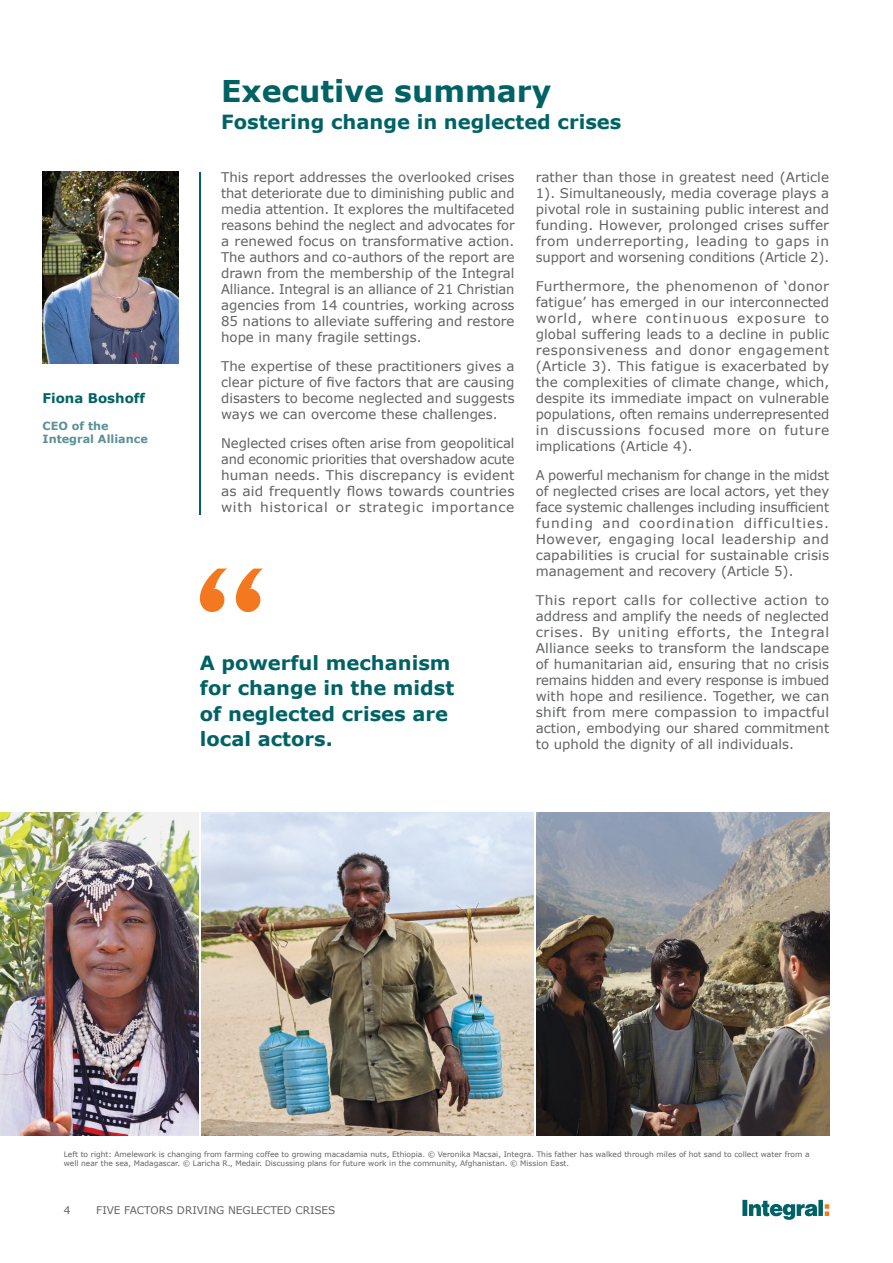
<style>
.page{position:relative;width:893px;height:1263px;background:#fff}
.page>*{position:absolute;margin:0;border:0;box-sizing:border-box;transform-origin:0 0}
.t1{font:700 30px "Verdana";color:#006265}
.t2{font:700 19.5px/25.5px "Verdana";color:#006265}
.t3{font:13.35px/16px "Verdana";color:#616264;text-align:justify}
.t4{font:700 13.35px "Verdana";color:#006265}
.t5{font:700 11.25px/13.5px "Verdana";color:#5b9196}
.t6{font:10.5px "Verdana";color:#616264}
.t7{font:7.5px/9px "Verdana";color:#616264}
</style>
<div class="page">
<svg style="left:742px;top:1200px;width:87px;height:20px"></svg>
<svg style="left:200px;top:569px;width:63px;height:43px"></svg>
<img style="left:43px;top:172px;width:136px;height:191px">
<img style="left:0;top:812px;width:534px;height:324px">
<img style="left:536px;top:812px;width:293px;height:324px">
<hr style="left:200px;top:172px;width:1px;height:343px;background:#006265">
<hr style="left:200px;top:812px;width:1px;height:324px;background:#fff">
<p class="t4" style="left:43px;top:390px;width:104px">Fiona Boshoff</p>
<p class="t5" style="left:43px;top:419px;width:107px">CEO of the<br>Integral Alliance</p>
<h1 class="t1" style="left:221px;top:71px;width:332px">Executive summary</h1>
<h2 class="t2" style="left:221px;top:110px;width:402px">Fostering change in neglected crises</h2>
<p class="t3" style="left:221px;top:169px;width:295px">This report addresses the overlooked crises that deteriorate due to diminishing public and media attention. It explores the multifaceted reasons behind the neglect and advocates for a renewed focus on transformative action.<br>The authors and co-authors of the report are drawn from the membership of the Integral Alliance. Integral is an alliance of 21 Christian agencies from 14 countries, working across 85 nations to alleviate suffering and restore hope in many fragile settings.</p>
<p class="t3" style="left:221px;top:358px;width:295px">The expertise of these practitioners gives a clear picture of five factors that are causing disasters to become neglected and suggests ways we can overcome these challenges.</p>
<p class="t3" style="left:221px;top:435px;width:295px">Neglected crises often arise from geopolitical and economic priorities that overshadow acute human needs. This discrepancy is evident as aid frequently flows towards countries with historical or strategic importance</p>
<h2 class="t2" style="left:200px;top:650px;width:256px">A powerful mechanism for change in the midst of neglected crises are local actors.</h2>
<p class="t3" style="left:536px;top:169px;width:295px">rather than those in greatest need (Article 1). Simultaneously, media coverage plays a pivotal role in sustaining public interest and funding. However, prolonged crises suffer from underreporting, leading to gaps in support and worsening conditions (Article 2).</p>
<p class="t3" style="left:536px;top:278px;width:295px">Furthermore, the phenomenon of ‘donor fatigue’ has emerged in our interconnected world, where continuous exposure to global suffering leads to a decline in public responsiveness and donor engagement (Article 3). This fatigue is exacerbated by the complexities of climate change, which, despite its immediate impact on vulnerable populations, often remains underrepresented in discussions focused more on future implications (Article 4).</p>
<p class="t3" style="left:536px;top:467px;width:295px">A powerful mechanism for change in the midst of neglected crises are local actors, yet they face systemic challenges including insufficient funding and coordination difficulties.<br>However, engaging local leadership and capabilities is crucial for sustainable crisis management and recovery (Article 5).</p>
<p class="t3" style="left:536px;top:592px;width:295px">This report calls for collective action to address and amplify the needs of neglected crises. By uniting efforts, the Integral Alliance seeks to transform the landscape of humanitarian aid, ensuring that no crisis remains hidden and every response is imbued with hope and resilience. Together, we can shift from mere compassion to impactful action, embodying our shared commitment to uphold the dignity of all individuals.</p>
<p class="t7" style="left:64px;top:1149px;width:747px">Left to right: Amelework is changing from farming coffee to growing macadamia nuts, Ethiopia. © Veronika Macsai, Integra. This father has walked through miles of hot sand to collect water from a well near the sea, Madagascar. © Laricha R., Medair. Discussing plans for future work in the community, Afghanistan. © Mission East.</p>
<p class="t6" style="left:64px;top:1203px;width:8px">4</p>
<p class="t6" style="left:96px;top:1203px;width:241px">FIVE FACTORS DRIVING NEGLECTED CRISES</p>
</div>
